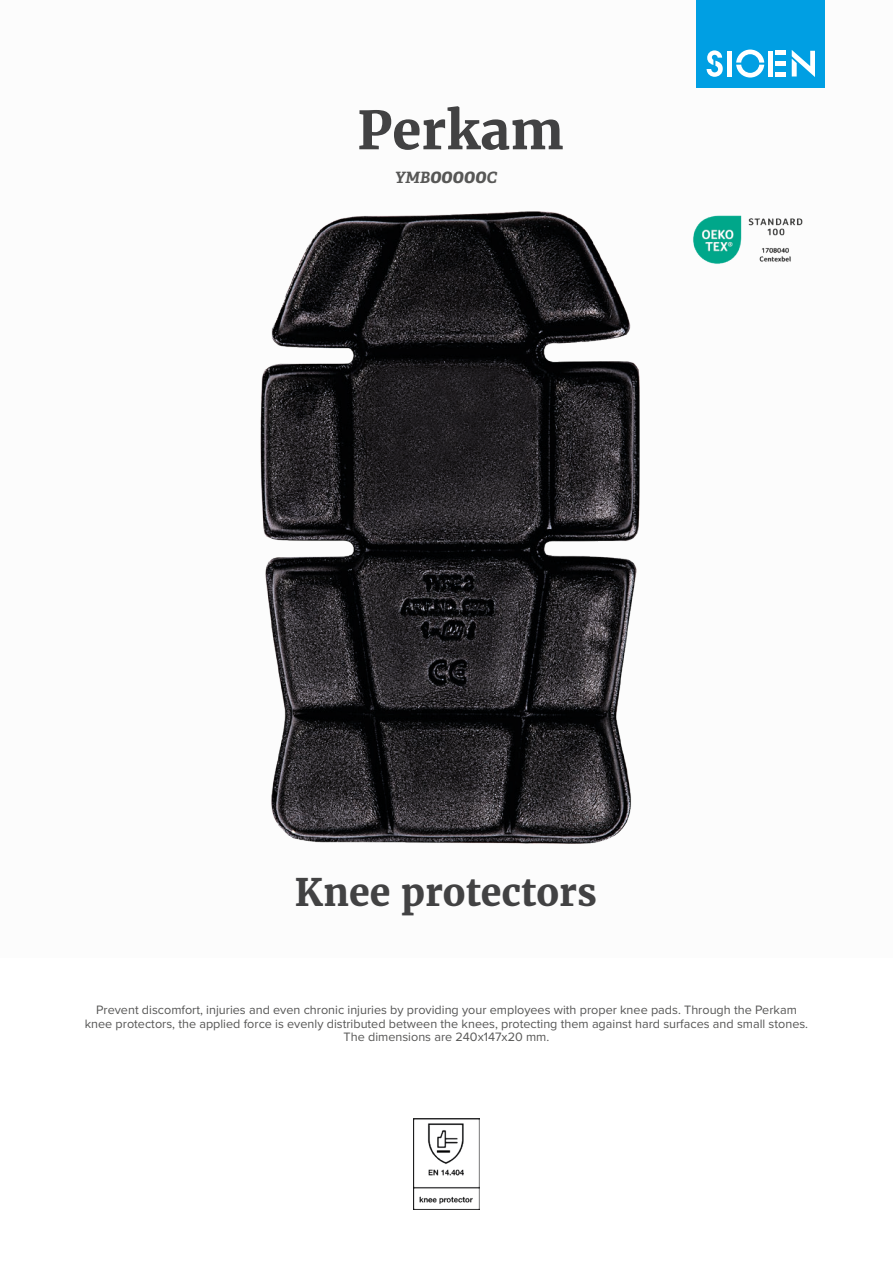
<style>
.page{position:relative;width:893px;height:1263px;background:#fff}
.page>*{position:absolute;margin:0;border:0;box-sizing:border-box;transform-origin:0 0}
.t1{font:700 52.5px "Merriweather";color:#424243}
.t2{font:700 37.5px "Merriweather";color:#424243}
.t3{font:italic 700 19.5px "Adelle";color:#575756}
.t4{font:12.6px/13.6px "Proxima Nova";color:#575756;text-align:center}
.s1{font-size:15.6px}
</style>
<div class="page">
<div style="left:697px;top:0;width:128px;height:88px;background:#009fe3"></div>
<svg style="left:707px;top:50px;width:16px;height:27px"></svg>
<svg style="left:736px;top:50px;width:28px;height:28px"></svg>
<div style="left:727px;top:51px;width:5px;height:26px;background:#fff"></div>
<div style="left:768px;top:51px;width:5px;height:26px;background:#fff"></div>
<div style="left:775px;top:72px;width:11px;height:5px;background:#fff"></div>
<div style="left:775px;top:61px;width:11px;height:5px;background:#fff"></div>
<hr style="left:775px;top:51px;width:11px;height:4px;background:#fff">
<svg style="left:792px;top:50px;width:23px;height:27px"></svg>
<img style="left:693px;top:215px;width:110px;height:49px">
<img style="left:413px;top:1118px;width:66px;height:92px">
<img style="left:260px;top:211px;width:380px;height:633px">
<h1 class="t1" style="left:357px;top:95px;width:208px">Perkam</h1>
<h3 class="t3" style="left:395px;top:164px;width:104px"><span class="s1">YMB</span>00000<span class="s1">C</span></h3>
<h2 class="t2" style="left:295px;top:867px;width:303px">Knee protectors</h2>
<p class="t4" style="left:85px;top:1002px;width:725px">Prevent discomfort, injuries and even chronic injuries by providing your employees with proper knee pads. Through the Perkam knee protectors, the applied force is evenly distributed between the knees, protecting them against hard surfaces and small stones.<br>The dimensions are 240x147x20 mm.</p>
</div>
